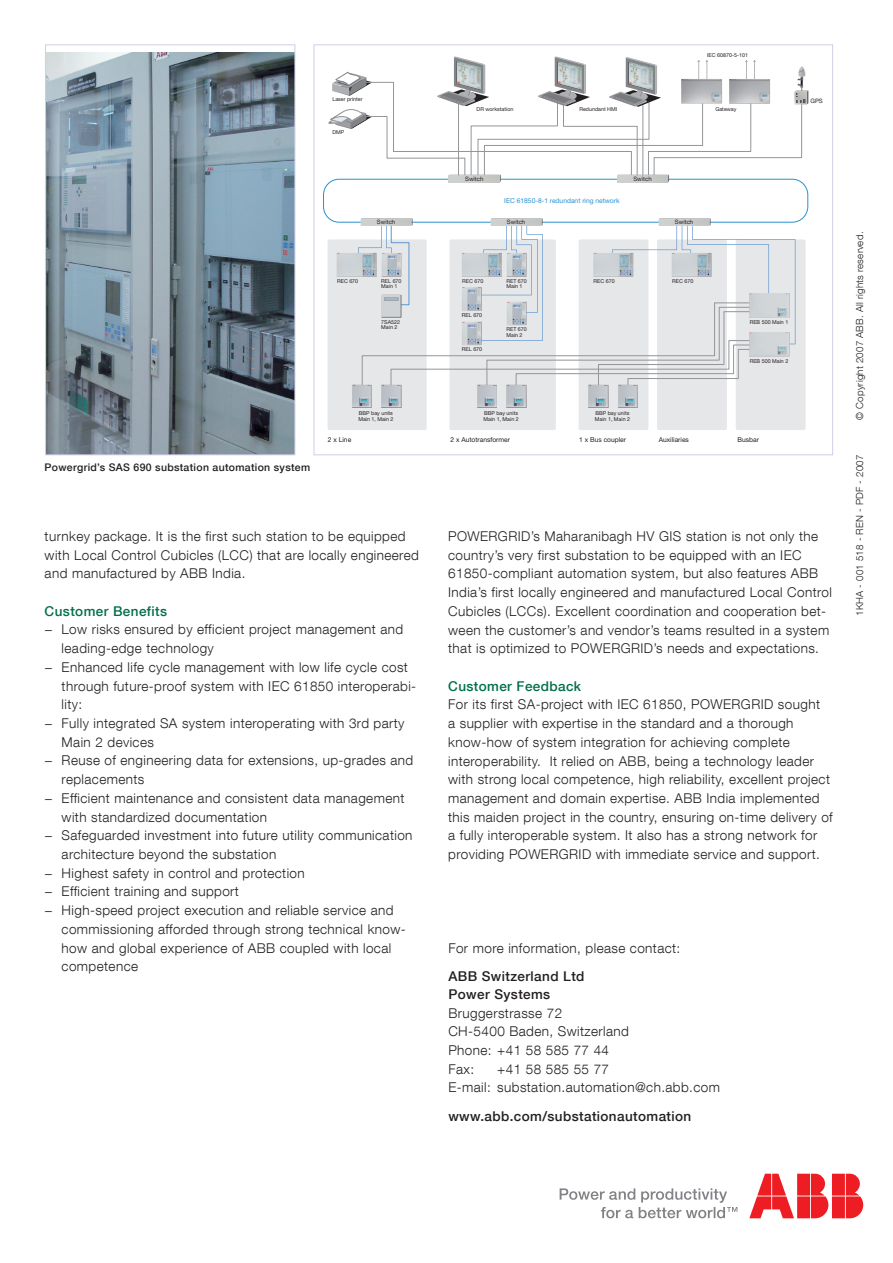
<style>
.page{position:relative;width:893px;height:1263px;background:#fff}
.page>*{position:absolute;margin:0;border:0;box-sizing:border-box;transform-origin:0 0}
.t1{font:300 13.5px/18.8px "ABB Neue Helvetica";letter-spacing:.03em;color:#231f20}
.t2{font:500 13.5px/18.6px "ABB Neue Helvetica";letter-spacing:.03em;color:#231f20}
.t3{font:500 13.5px "ABB Neue Helvetica";letter-spacing:.03em;color:#006f49}
.t4{font:500 10.5px "ABB Neue Helvetica";letter-spacing:.03em;color:#231f20}
.t5{font:300 9.75px "ABB Neue Helvetica";letter-spacing:.02em;color:#231f20}
.t6{font:6.75px "Helvetica Neue";color:#231f20}
.t7{font:6.75px "Helvetica Neue";color:#2a92d0}
.t8{font:6px "Helvetica Neue";color:#231f20}
.t9{font:5.4px/5.4px "Helvetica Neue";color:#231f20}
</style>
<div class="page">
<svg style="left:560px;top:1188px;width:177px;height:30px"></svg>
<svg style="left:749px;top:1174px;width:114px;height:44px"></svg>
<div style="left:328px;top:239px;width:99px;height:191px;background:#e6e7e9;border-radius:2px"></div>
<div style="left:449px;top:239px;width:107px;height:191px;background:#e6e7e9;border-radius:2px"></div>
<div style="left:579px;top:239px;width:69px;height:191px;background:#e6e7e9;border-radius:2px"></div>
<div style="left:657px;top:239px;width:70px;height:191px;background:#e6e7e9;border-radius:2px"></div>
<div style="left:736px;top:239px;width:70px;height:191px;background:#e6e7e9;border-radius:2px"></div>
<img style="left:381px;top:385px;width:20px;height:23px">
<img style="left:352px;top:385px;width:20px;height:23px">
<img style="left:506px;top:385px;width:20px;height:23px">
<img style="left:477px;top:385px;width:20px;height:23px">
<img style="left:618px;top:385px;width:20px;height:23px">
<img style="left:588px;top:385px;width:20px;height:23px">
<svg style="left:358px;top:218px;width:437px;height:167px"></svg>
<svg style="left:328px;top:56px;width:480px;height:126px"></svg>
<img style="left:47px;top:52px;width:246px;height:401px">
<div style="left:45px;top:45px;width:250px;height:410px;border:1px solid #d0cee6"></div>
<p class="t9" style="left:332px;top:97px;width:32px">Laser printer</p>
<p class="t9" style="left:332px;top:129px;width:13px">DMP</p>
<p class="t9" style="left:707px;top:52px;width:42px">IEC 60870-5-101</p>
<p class="t9" style="left:477px;top:106px;width:38px">DR workstation</p>
<p class="t9" style="left:579px;top:106px;width:39px">Redundant HMI</p>
<p class="t9" style="left:715px;top:106px;width:23px">Gateway</p>
<p class="t8" style="left:465px;top:175px;width:20px">Switch</p>
<p class="t8" style="left:633px;top:175px;width:20px">Switch</p>
<p class="t7" style="left:504px;top:197px;width:117px">IEC 61850-8-1 redundant ring network</p>
<p class="t8" style="left:377px;top:219px;width:20px">Switch</p>
<p class="t8" style="left:507px;top:219px;width:20px">Switch</p>
<p class="t8" style="left:675px;top:219px;width:20px">Switch</p>
<p class="t9" style="left:337px;top:278px;width:23px">REC 670</p>
<p class="t9" style="left:381px;top:278px;width:22px">REL 670<br>Main 1</p>
<p class="t9" style="left:381px;top:319px;width:20px">7SA522<br>Main 2</p>
<p class="t9" style="left:462px;top:278px;width:23px">REC 670</p>
<p class="t9" style="left:462px;top:312px;width:22px">REL 670</p>
<p class="t9" style="left:462px;top:346px;width:22px">REL 670</p>
<p class="t9" style="left:506px;top:278px;width:22px">RET 670<br>Main 1</p>
<p class="t9" style="left:506px;top:327px;width:22px">RET 670<br>Main 2</p>
<p class="t9" style="left:594px;top:278px;width:23px">REC 670</p>
<p class="t9" style="left:672px;top:278px;width:23px">REC 670</p>
<p class="t9" style="left:750px;top:320px;width:40px">REB 500 Main 1</p>
<p class="t9" style="left:750px;top:359px;width:40px">REB 500 Main 2</p>
<p class="t4" style="left:45px;top:461px;width:267px">Powergrid’s SAS 690 substation automation system</p>
<p class="t9" style="left:358px;top:410px;width:37px">BBP bay units<br>Main 1, Main 2</p>
<p class="t9" style="left:483px;top:410px;width:37px">BBP bay units<br>Main 1, Main 2</p>
<p class="t9" style="left:595px;top:410px;width:37px">BBP bay units<br>Main 1, Main 2</p>
<p class="t6" style="left:328px;top:435px;width:25px">2 x Line</p>
<p class="t6" style="left:451px;top:435px;width:61px">2 x Autotransformer</p>
<p class="t6" style="left:579px;top:435px;width:48px">1 x Bus coupler</p>
<p class="t6" style="left:659px;top:435px;width:32px">Auxiliaries</p>
<p class="t6" style="left:738px;top:435px;width:23px">Busbar</p>
<p class="t8" style="left:810px;top:98px;width:14px">GPS</p>
<p class="t1" style="left:45px;top:526px;width:376px">turnkey package. It is the first such station to be equipped with Local Control Cubicles (LCC) that are locally engineered and manufactured by ABB India.</p>
<p class="t3" style="left:45px;top:603px;width:124px">Customer Benefits</p>
<p class="t1" style="left:45px;top:620px;width:360px">− Low risks ensured by efficient project management and</p>
<p class="t1" style="left:62px;top:639px;width:154px">leading-edge technology</p>
<p class="t1" style="left:45px;top:657px;width:365px">− Enhanced life cycle management with low life cycle cost</p>
<p class="t1" style="left:62px;top:676px;width:356px">through future-proof system with IEC 61850 interoperabi-</p>
<p class="t1" style="left:62px;top:695px;width:22px">lity:</p>
<p class="t1" style="left:45px;top:714px;width:361px">− Fully integrated SA system interoperating with 3rd party</p>
<p class="t1" style="left:62px;top:732px;width:94px">Main 2 devices</p>
<p class="t1" style="left:45px;top:751px;width:370px">− Reuse of engineering data for extensions, up-grades and</p>
<p class="t1" style="left:62px;top:770px;width:84px">replacements</p>
<p class="t1" style="left:45px;top:788px;width:361px">− Efficient maintenance and consistent data management</p>
<p class="t1" style="left:62px;top:807px;width:207px">with standardized documentation</p>
<p class="t1" style="left:45px;top:826px;width:369px">− Safeguarded investment into future utility communication</p>
<p class="t1" style="left:62px;top:844px;width:216px">architecture beyond the substation</p>
<p class="t1" style="left:45px;top:863px;width:262px">− Highest safety in control and protection</p>
<p class="t1" style="left:45px;top:882px;width:196px">− Efficient training and support</p>
<p class="t1" style="left:45px;top:901px;width:350px">− High-speed project execution and reliable service and</p>
<p class="t1" style="left:62px;top:919px;width:346px">commissioning afforded through strong technical know-</p>
<p class="t1" style="left:62px;top:938px;width:331px">how and global experience of ABB coupled with local</p>
<p class="t1" style="left:62px;top:957px;width:78px">competence</p>
<p class="t1" style="left:448px;top:526px;width:385px">POWERGRID’s Maharanibagh HV GIS station is not only the country’s very first substation to be equipped with an IEC 61850-compliant automation system, but also features ABB India’s first locally engineered and manufactured Local Control Cubicles (LCCs). Excellent coordination and cooperation bet&shy;ween the customer’s and vendor’s teams resulted in a system that is optimized to POWERGRID’s needs and expectations.</p>
<p class="t3" style="left:448px;top:678px;width:135px">Customer Feedback</p>
<p class="t1" style="left:448px;top:695px;width:386px">For its first SA-project with IEC 61850, POWERGRID sought<br>a supplier with expertise in the standard and a thorough know-how of system integration for achieving complete interoperability. It relied on ABB, being a technology leader with strong local competence, high reliability, excellent project management and domain expertise. ABB India implemented this maiden project in the country, ensuring on-time delivery of a fully interoperable system. It also has a strong network for providing POWERGRID with immediate service and support.</p>
<p class="t1" style="left:448px;top:938px;width:233px">For more information, please contact:</p>
<p class="t2" style="left:448px;top:966px;width:138px">ABB Switzerland Ltd<br>Power Systems</p>
<p class="t1" style="left:448px;top:1003px;width:182px">Bruggerstrasse 72<br>CH-5400 Baden, Switzerland<br>Phone: +41 58 585 77 44<br>Fax:</p>
<p class="t1" style="left:448px;top:1059px;width:273px;text-indent:49px">+41 58 585 55 77<br>E-mail: substation.automation@ch.abb.com</p>
<p class="t2" style="left:448px;top:1107px;width:244px">www.abb.com/substationautomation</p>
<p class="t5" style="left:854px;top:420px;width:189px;rotate:-90deg">© Copyright 2007 ABB. All rights reserved.</p>
<p class="t5" style="left:854px;top:616px;width:163px;rotate:-90deg">1KHA - 001 518 - REN - PDF - 2007</p>
</div>
